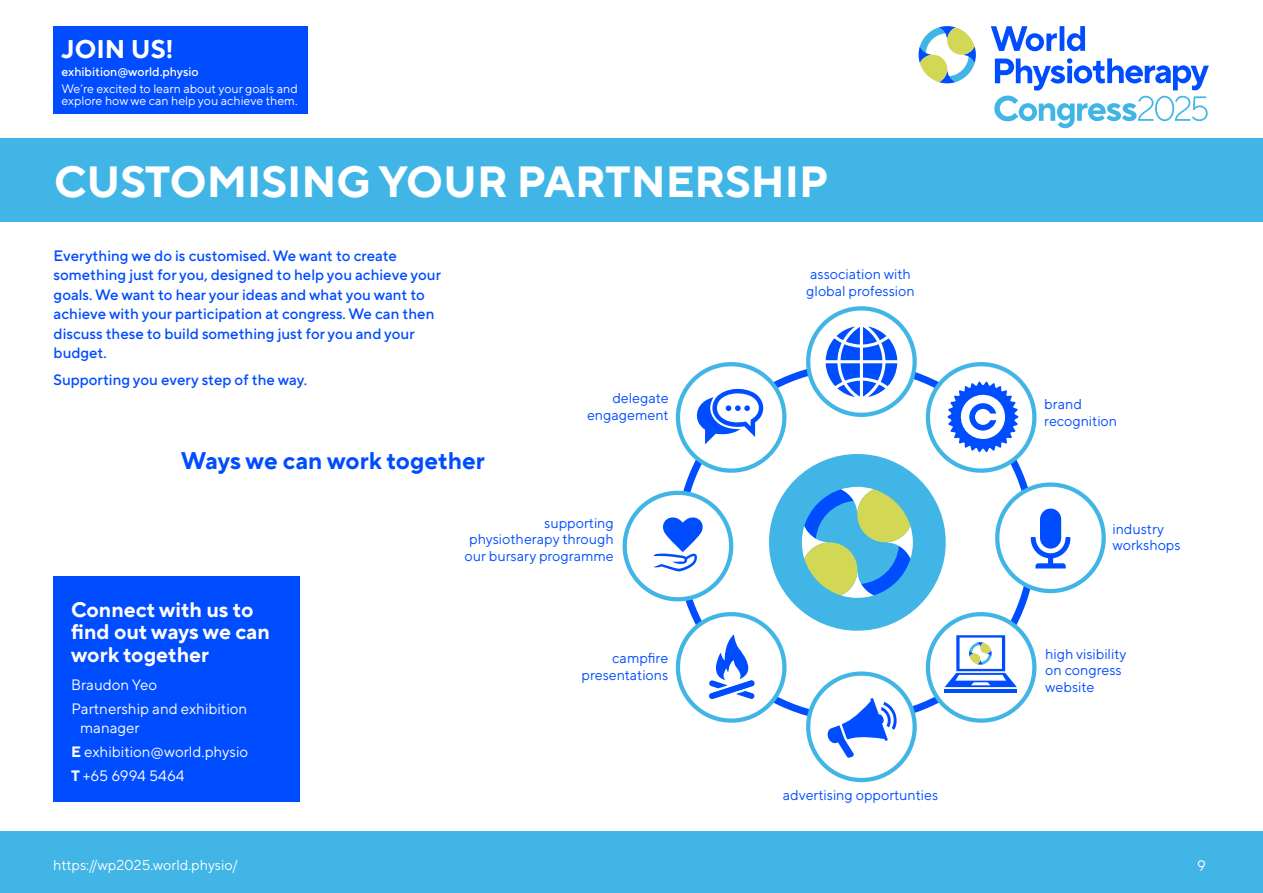
<style>
.page{position:relative;width:1263px;height:893px;background:#fff}
.page>*{position:absolute;margin:0;border:0;box-sizing:border-box;transform-origin:0 0}
.t1{font:700 43.5px "TT Norms Pro";color:#fff}
.t2{font:700 25.5px "TT Norms Pro";color:#fff}
.t3{font:700 24px "TT Norms Pro";color:#004cff}
.t4{font:700 21px/22.5px "TT Norms Pro";color:#fff}
.t5{font:500 15px/19.5px "TT Norms Pro";color:#004cff}
.t6{font:15px/23.7px "TT Norms Pro";color:#fff}
.t7{font:14.25px/16.5px "TT Norms Pro";color:#004cff}
.t8{font:14.25px "TT Norms Pro";color:#fff}
.t9{font:12.3px/12px "TT Norms Pro";color:#fff}
.t10{font:500 12.3px "TT Norms Pro";color:#fff}
.s1{font-weight:700}
</style>
<div class="page">
<div style="left:0;top:831px;width:1263px;height:62px;background:#41b6e6"></div>
<div style="left:0;top:138px;width:1263px;height:83px;background:#41b6e6"></div>
<div style="left:53px;top:26px;width:254px;height:87px;background:#004cff"></div>
<svg style="left:991px;top:26px;width:66px;height:25px"></svg>
<div style="left:1059px;top:26px;width:5px;height:25px;background:#004cff"></div>
<svg style="left:1067px;top:26px;width:18px;height:25px"></svg>
<svg style="left:918px;top:26px;width:58px;height:57px"></svg>
<svg style="left:994px;top:58px;width:215px;height:70px"></svg>
<svg style="left:622px;top:306px;width:484px;height:477px"></svg>
<div style="left:53px;top:576px;width:247px;height:226px;background:#004cff"></div>
<h2 class="t2" style="left:61px;top:30px;width:114px">JOIN US!</h2>
<p class="t10" style="left:61px;top:63px;width:139px">exhibition@world.physio</p>
<p class="t9" style="left:61px;top:82px;width:238px">We’re excited to learn about your goals and explore how we can help you achieve them.</p>
<h1 class="t1" style="left:54px;top:150px;width:776px">CUSTOMISING YOUR PARTNERSHIP</h1>
<p class="t5" style="left:54px;top:245px;width:389px">Everything we do is customised. We want to create something just for you, designed to help you achieve your goals. We want to hear your ideas and what you want to achieve with your participation at congress. We can then discuss these to build something just for you and your budget.</p>
<p class="t5" style="left:54px;top:369px;width:255px">Supporting you every step of the way.</p>
<h3 class="t3" style="left:181px;top:443px;width:306px">Ways we can work together</h3>
<p class="t7" style="left:587px;top:389px;width:83px;text-align:right">delegate engagement</p>
<h3 class="t4" style="left:71px;top:597px;width:200px">Connect with us to find out ways we can work together</h3>
<p class="t6" style="left:71px;top:672px;width:178px">Braudon Yeo<br>Partnership and exhibition</p>
<p class="t6" style="left:71px;top:715px;width:178px;text-indent:9px">manager<br><span class="s1">E</span> exhibition@world.physio<br><span class="s1">T</span> +65 6994 5464</p>
<p class="t7" style="left:465px;top:513px;width:151px;text-align:right">supporting physiotherapy through our bursary programme</p>
<p class="t7" style="left:582px;top:649px;width:88px;text-align:right">campfire presentations</p>
<p class="t7" style="left:806px;top:265px;width:110px">association with global profession</p>
<p class="t7" style="left:783px;top:786px;width:157px">advertising opportunties</p>
<p class="t7" style="left:1044px;top:395px;width:74px">brand recognition</p>
<p class="t7" style="left:1112px;top:520px;width:70px">industry workshops</p>
<p class="t7" style="left:1045px;top:644px;width:83px">high visibility on congress website</p>
<p class="t8" style="left:53px;top:855px;width:186px">https://wp2025.world.physio/</p>
<p class="t6" style="left:1197px;top:852px;width:10px">9</p>
</div>
